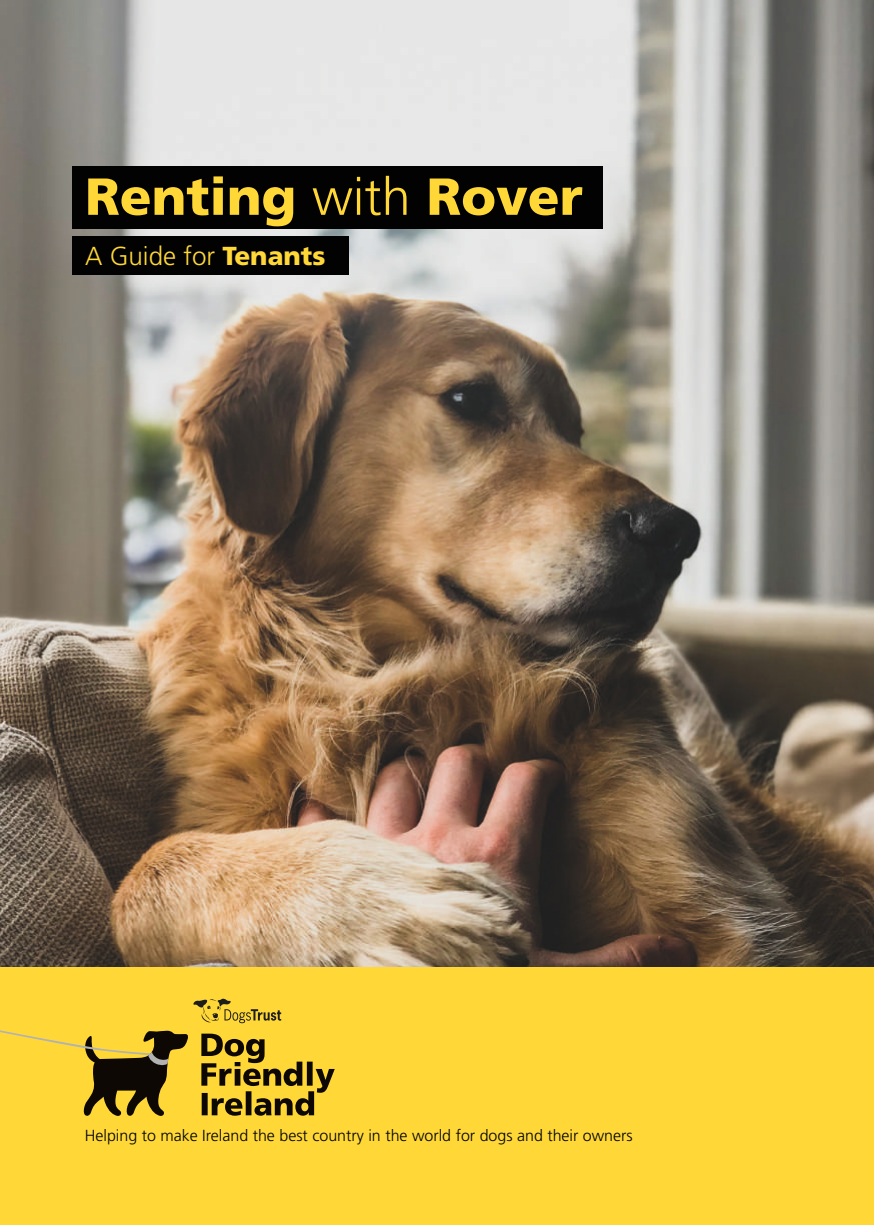
<style>
.page{position:relative;width:874px;height:1225px;background:#fff}
.page>*{position:absolute;margin:0;border:0;box-sizing:border-box;transform-origin:0 0}
.t1{font:900 52px "Frutiger LT Std";color:#ffd838}
.t2{font:300 26px "Frutiger LT Std";color:#ffd838}
.t3{font:300 16px "Frutiger LT Std";color:#020203}
.s1{font-weight:300}
.s2{font-weight:900}
</style>
<div class="page">
<img style="left:0;top:0;width:873px;height:967px">
<div style="left:73px;top:167px;width:529px;height:62px;background:#020203"></div>
<div style="left:73px;top:236px;width:276px;height:38px;background:#020203"></div>
<div style="left:0;top:967px;width:873px;height:258px;background:#ffd838"></div>
<svg style="left:0;top:998px;width:334px;height:118px"></svg>
<h1 class="t1" style="left:85px;top:165px;width:499px">Renting <span class="s1">with</span> Rover</h1>
<h2 class="t2" style="left:85px;top:241px;width:242px">A Guide for <span class="s2">Tenants</span></h2>
<p class="t3" style="left:85px;top:1126px;width:549px">Helping to make Ireland the best country in the world for dogs and their owners</p>
</div>
